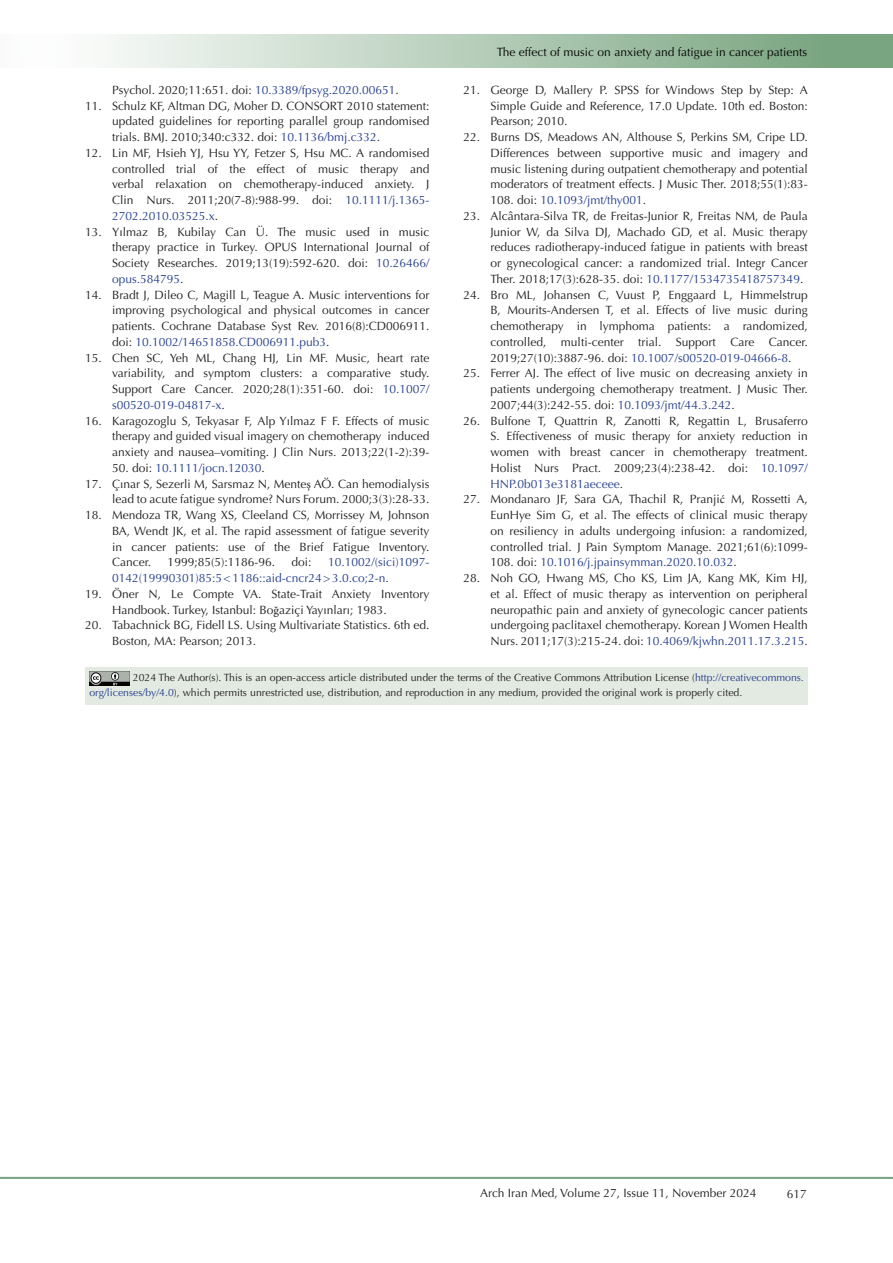
<style>
.page{position:relative;width:893px;height:1263px;background:#fff}
.page>*{position:absolute;margin:0;border:0;box-sizing:border-box;transform-origin:0 0}
.t1{font:12px/15.8px "Optima LT Std";color:#231f20;text-align:justify}
.t2{font:12px/15.8px "Optima LT Std";color:#253f8e}
.t3{font:12px "Optima LT Std";color:#040503}
.t4{font:10.5px/15px "Optima LT Std";color:#231f20}
.s1{color:#253f8e}
.s2{color:#231f20}
.s3{font-family:"Minion Pro"}
</style>
<div class="page">
<div style="left:0;top:1177px;width:893px;height:2px;background:#0099e5;border:1px solid #7aa581"></div>
<div style="left:0;top:35px;width:892px;height:33px;background:linear-gradient(to right,#fff,#719f79)"></div>
<div style="left:85px;top:667px;width:723px;height:38px;background:#e3eae2"></div>
<img style="left:89px;top:671px;width:41px;height:14px">
<p class="t3" style="left:497px;top:45px;width:312px">The effect of music on anxiety and fatigue in cancer patients</p>
<p class="t1" style="left:112px;top:82px;width:288px">Psychol. 2020;11:651. doi: <span class="s1">10.3389/fpsyg.2020.00651</span>.</p>
<p class="t1" style="left:112px;top:98px;width:319px;text-indent:-27px">11. Schulz KF, Altman DG, Moher D. CONSORT 2010 statement: updated guidelines for reporting parallel group randomised trials. BMJ. 2010;340:c332. doi: <span class="s1">10.1136/bmj.c332</span>.</p>
<p class="t1" style="left:112px;top:145px;width:319px;text-indent:-27px">12. Lin MF, Hsieh YJ, Hsu YY, Fetzer S, Hsu MC. A randomised controlled trial of the effect of music therapy and verbal relaxation on chemotherapy-induced anxiety. J Clin Nurs. 2011;20(7-8):988-99. doi: <span class="s1">10.1111/j.1365- 2702.2010.03525.x</span>.</p>
<p class="t1" style="left:112px;top:224px;width:319px;text-indent:-27px">13. Yılmaz B, Kubilay Can Ü. The music used in music therapy practice in Turkey. OPUS International Journal of Society Researches. 2019;13(19):592-620. doi: <span class="s1">10.26466/ opus.584795</span>.</p>
<p class="t1" style="left:112px;top:287px;width:319px;text-indent:-27px">14. Bradt J, Dileo C, Magill L, Teague A. Music interventions for improving psychological and physical outcomes in cancer patients. Cochrane Database Syst Rev. 2016(8):CD006911. doi: <span class="s1">10.1002/14651858.CD006911.pub3</span>.</p>
<p class="t1" style="left:112px;top:350px;width:319px;text-indent:-27px">15. Chen SC, Yeh ML, Chang HJ, Lin MF. Music, heart rate variability, and symptom clusters: a comparative study.<br>Support Care Cancer. 2020;28(1):351-60. doi: <span class="s1">10.1007/ s00520-019-04817-x</span>.</p>
<p class="t1" style="left:112px;top:413px;width:319px;text-indent:-27px">16. Karagozoglu S, Tekyasar F, Alp Yılmaz F F. Effects of music therapy and guided visual imagery on chemotherapy‐induced anxiety and nausea–vomiting. J Clin Nurs. 2013;22(1-2):39-</p>
<p class="t2" style="left:112px;top:460px;width:154px"><span class="s2">50. doi:</span> 10.1111/jocn.12030<span class="s2">.</span></p>
<p class="t1" style="left:85px;top:476px;width:346px;text-align:right">17. Çınar S, Sezerli M, Sarsmaz N, Mente<span class="s3">ş</span> AÖ. Can hemodialysis lead to acute fatigue syndrome? Nurs Forum. 2000;3(3):28-33.</p>
<p class="t1" style="left:112px;top:507px;width:319px;text-indent:-27px">18. Mendoza TR, Wang XS, Cleeland CS, Morrissey M, Johnson BA, Wendt JK, et al. The rapid assessment of fatigue severity in cancer patients: use of the Brief Fatigue Inventory.<br>Cancer.</p>
<p class="t1" style="left:490px;top:82px;width:319px;text-indent:-27px">21. George D, Mallery P. SPSS for Windows Step by Step: A Simple Guide and Reference, 17.0 Update. 10th ed. Boston:<br>Pearson; 2010.</p>
<p class="t1" style="left:490px;top:129px;width:319px;text-indent:-27px">22. Burns DS, Meadows AN, Althouse S, Perkins SM, Cripe LD.<br>Differences between supportive music and imagery and music listening during outpatient chemotherapy and potential moderators of treatment effects. J Music Ther. 2018;55(1):83- 108. doi: <span class="s1">10.1093/jmt/thy001</span>.</p>
<p class="t1" style="left:490px;top:208px;width:319px;text-indent:-27px">23. Alcântara-Silva TR, de Freitas-Junior R, Freitas NM, de Paula Junior W, da Silva DJ, Machado GD, et al. Music therapy reduces radiotherapy-induced fatigue in patients with breast or gynecological cancer: a randomized trial. Integr Cancer Ther. 2018;17(3):628-35. doi: <span class="s1">10.1177/1534735418757349</span>.</p>
<p class="t1" style="left:490px;top:287px;width:319px;text-indent:-27px">24. Bro ML, Johansen C, Vuust P, Enggaard L, Himmelstrup B, Mourits-Andersen T, et al. Effects of live music during chemotherapy in lymphoma patients: a randomized, controlled, multi-center trial. Support Care Cancer.<br>2019;27(10):3887-96. doi: <span class="s1">10.1007/s00520-019-04666-8</span>.</p>
<p class="t1" style="left:490px;top:366px;width:319px;text-indent:-27px">25. Ferrer AJ. The effect of live music on decreasing anxiety in patients undergoing chemotherapy treatment. J Music Ther.<br>2007;44(3):242-55. doi: <span class="s1">10.1093/jmt/44.3.242</span>.</p>
<p class="t1" style="left:490px;top:413px;width:319px;text-indent:-27px">26. Bulfone T, Quattrin R, Zanotti R, Regattin L, Brusaferro S. Effectiveness of music therapy for anxiety reduction in women with breast cancer in chemotherapy treatment.<br>Holist Nurs Pract. 2009;23(4):238-42. doi: <span class="s1">10.1097/ HNP.0b013e3181aeceee</span>.</p>
<p class="t1" style="left:490px;top:492px;width:319px;text-indent:-27px">27. Mondanaro JF, Sara GA, Thachil R, Pranji<span class="s3">ć</span> M, Rossetti A, EunHye Sim G, et al. The effects of clinical music therapy on resiliency in adults undergoing infusion: a randomized, controlled trial. J Pain Symptom Manage. 2021;61(6):1099- 108. doi: <span class="s1">10.1016/j.jpainsymman.2020.10.032</span>.</p>
<p class="t1" style="left:490px;top:570px;width:319px;text-indent:-27px">28. Noh GO, Hwang MS, Cho KS, Lim JA, Kang MK, Kim HJ, et al. Effect of music therapy as intervention on peripheral neuropathic pain and anxiety of gynecologic cancer patients undergoing paclitaxel chemotherapy. Korean J Women Health Nurs. 2011;17(3):215-24. doi: <span class="s1">10.4069/kjwhn.2011.17.3.215</span>.</p>
<p class="t4" style="left:89px;top:670px;width:716px;text-indent:43px">2024 The Author(s). This is an open-access article distributed under the terms of the Creative Commons Attribution License (<span class="s1">http://creativecommons. org/licenses/by/4.0</span>), which permits unrestricted use, distribution, and reproduction in any medium, provided the original work is properly cited.</p>
<p class="t1" style="left:168px;top:555px;width:109px">1999;85(5):1186-96.</p>
<p class="t1" style="left:292px;top:555px;width:22px">doi:</p>
<p class="t2" style="left:112px;top:555px;width:319px;text-indent:216px">10.1002/(sici)1097-<br>0142(19990301)85:5&lt;1186::aid-cncr24&gt;3.0.co;2-n<span class="s2">.</span></p>
<p class="t1" style="left:112px;top:586px;width:319px;text-indent:-27px">19. Öner N, Le Compte VA. State-Trait Anxiety Inventory<br>Handbook. Turkey, Istanbul: Bo<span class="s3">ğ</span>aziçi Yayınları; 1983.</p>
<p class="t1" style="left:112px;top:618px;width:319px;text-indent:-27px">20. Tabachnick BG, Fidell LS. Using Multivariate Statistics. 6th ed.<br>Boston, MA: Pearson; 2013.</p>
<p class="t1" style="left:480px;top:1185px;width:278px">Arch Iran Med, Volume 27, Issue 11, November 2024</p>
<p class="t1" style="left:787px;top:1186px;width:22px">617</p>
</div>
